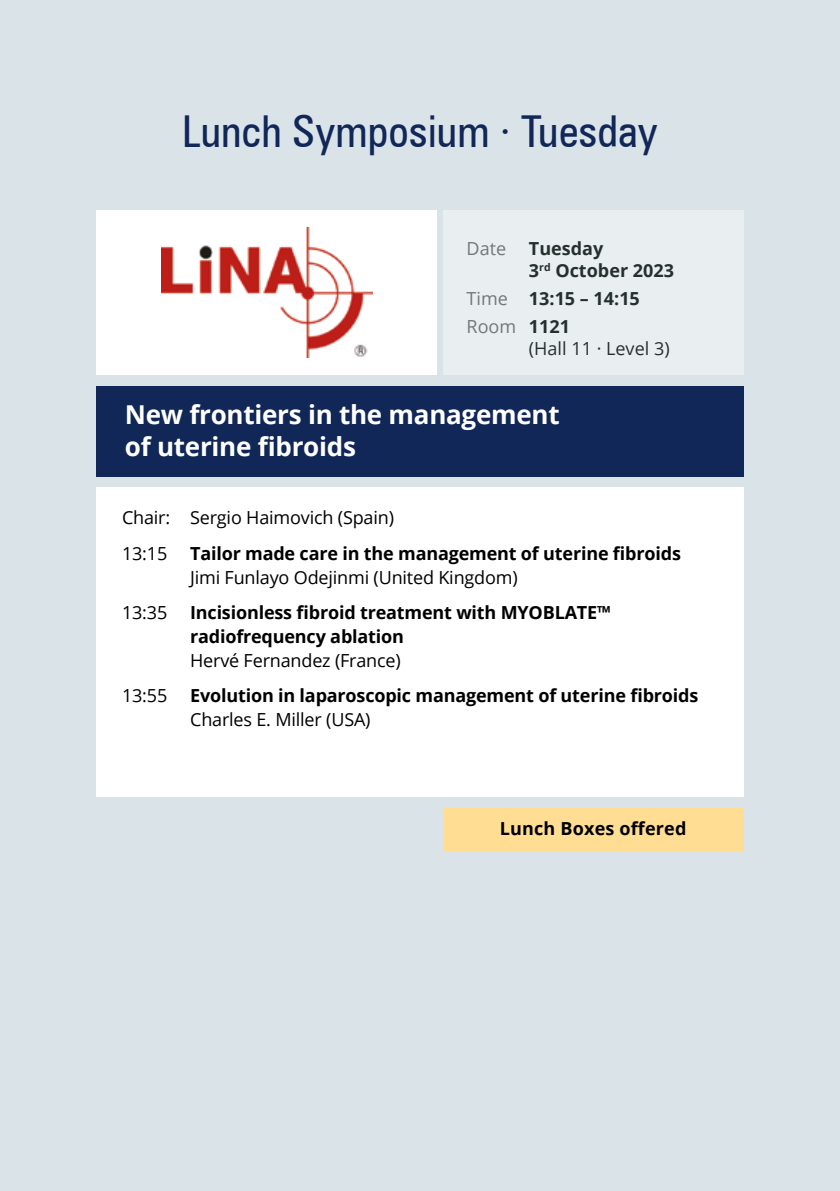
<style>
.page{position:relative;width:840px;height:1191px;background:#fff}
.page>*{position:absolute;margin:0;border:0;box-sizing:border-box;transform-origin:0 0}
.t1{font:condensed 44px "Zurich BT";color:#102757}
.t2{font:700 26px/32px "Open Sans";letter-spacing:-.01em;color:#fff}
.t3{font:700 18px/24px "Open Sans";letter-spacing:-.01em;color:#000}
.t4{font:18px/35.4px "Open Sans";letter-spacing:-.01em;color:#000}
.t5{font:700 18px/22px "Open Sans";color:#25302d}
.t6{font:700 18px "Open Sans";letter-spacing:.01em;color:#000}
.t7{font:18px "Open Sans";color:#25302d}
.t8{font:18px "Open Sans";color:#727777}
.s1{font-weight:400;color:#727777}
</style>
<div class="page">
<div style="left:0;top:0;width:839px;height:1191px;background:#dae3e8"></div>
<div style="left:96px;top:488px;width:647px;height:309px;background:#fff"></div>
<div style="left:96px;top:210px;width:341px;height:164px;background:#fff"></div>
<img style="left:161px;top:227px;width:211px;height:130px">
<div style="left:442px;top:210px;width:301px;height:164px;background:#e9eef1"></div>
<div style="left:96px;top:386px;width:647px;height:90px;background:#102757"></div>
<div style="left:442px;top:808px;width:301px;height:43px;background:#ffdd93"></div>
<h1 class="t1" style="left:182px;top:104px;width:477px">Lunch Symposium · Tuesday</h1>
<p class="t8" style="left:466px;top:236px;width:41px">Date</p>
<p class="t5" style="left:528px;top:237px;width:146px">Tuesday<br>3<sup>rd</sup> October 2023</p>
<p class="t5" style="left:466px;top:284px;width:175px;line-height:27.6px"><span class="s1">Time</span> 13:15 – 14:15<br><span class="s1">Room</span> 1121</p>
<p class="t7" style="left:528px;top:336px;width:142px">(Hall 11 · Level 3)</p>
<h2 class="t2" style="left:125px;top:397px;width:436px">New frontiers in the management of uterine fibroids</h2>
<p class="t4" style="left:122px;top:499px;width:273px">Chair: Sergio Haimovich (Spain)<br>13:15</p>
<p class="t3" style="left:190px;top:540px;width:492px">Tailor made care in the management of uterine fibroids</p>
<p class="t4" style="left:190px;top:559px;width:329px">Jimi Funlayo Odejinmi (United Kingdom)</p>
<p class="t4" style="left:122px;top:594px;width:47px">13:35</p>
<p class="t3" style="left:190px;top:600px;width:421px">Incisionless fibroid treatment with MYOBLATE™ radiofrequency ablation</p>
<p class="t4" style="left:190px;top:642px;width:212px">Hervé Fernandez (France)</p>
<p class="t4" style="left:122px;top:677px;width:47px">13:55</p>
<p class="t3" style="left:190px;top:683px;width:509px">Evolution in laparoscopic management of uterine fibroids</p>
<p class="t4" style="left:190px;top:701px;width:182px">Charles E. Miller (USA)</p>
<p class="t6" style="left:499px;top:815px;width:188px">Lunch Boxes offered</p>
</div>
